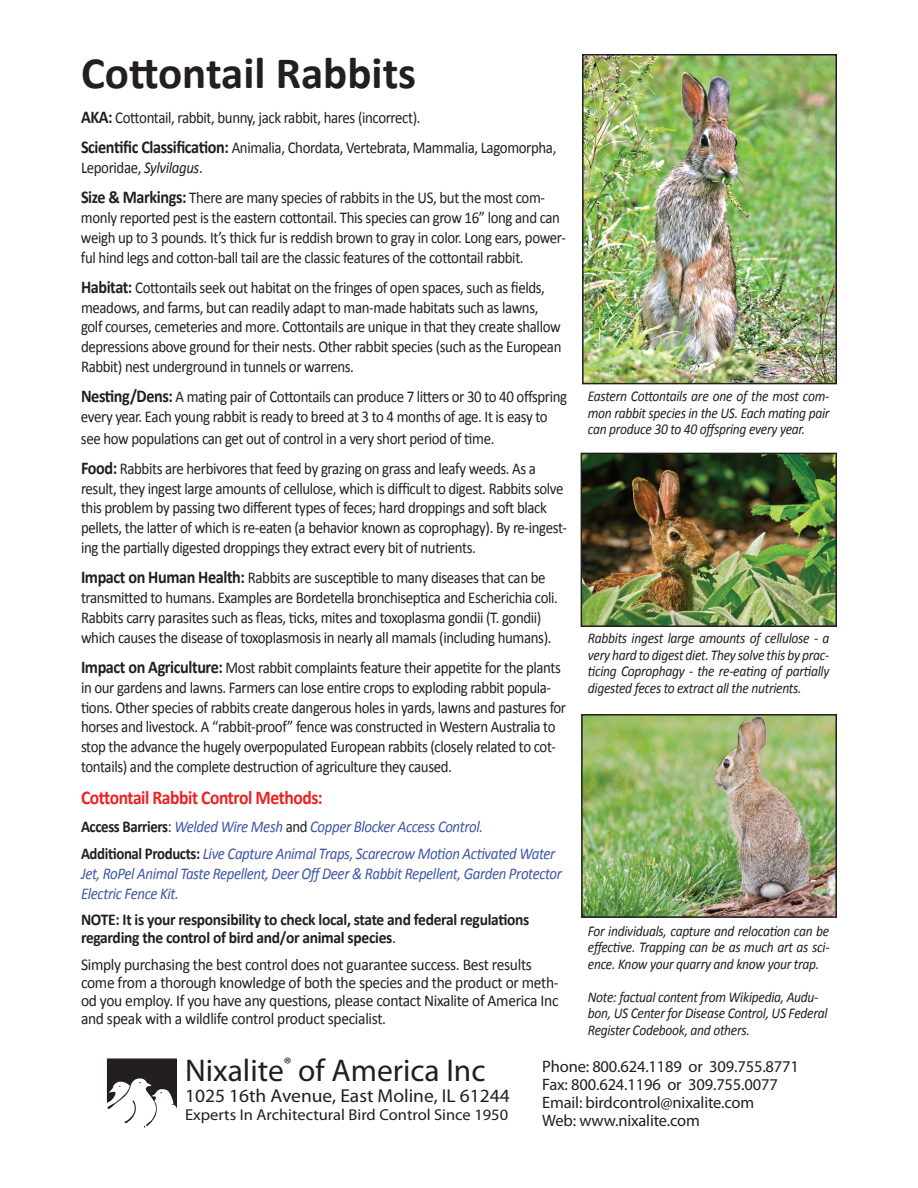
<style>
.page{position:relative;width:918px;height:1188px;background:#fff}
.page>*{position:absolute;margin:0;border:0;box-sizing:border-box;transform-origin:0 0}
.t1{font:700 45px "Calibri";color:#231f20}
.t2{font:31.5px "Myriad Pro";color:#231f20}
.t3{font:700 19.5px "Calibri";letter-spacing:-.025em;color:#ee2123;scale:.9 1}
.t4{font:18.75px "Myriad Pro";color:#231f20;scale:1.04 1}
.t5{font:16.5px/19.8px "Calibri";letter-spacing:-.025em;color:#231f20;scale:.9 1}
.t6{font:16.5px/18px "Calibri";letter-spacing:-.025em;color:#231f20;scale:.94 1}
.t7{font:italic 16.5px/26.5px "Calibri";letter-spacing:-.025em;color:#3f56a5;scale:.9 1}
.t8{font:16.5px/18px "Myriad Pro";letter-spacing:-.01em;color:#231f20}
.t9{font:700 16.5px/18px "Calibri";letter-spacing:-.02em;color:#231f20;scale:.94 1}
.t10{font:15.9px "Myriad Pro";color:#231f20;scale:1.04 1}
.t11{font:italic 15px/16.5px "Calibri";letter-spacing:-.02em;color:#231f20;text-align:justify;scale:.9 1}
.s1{font-weight:700;font-size:18px}
.s2{font-style:italic}
.s3{font-weight:700;font-style:normal;color:#231f20}
.s4{font-style:normal;color:#231f20}
.s5{font-weight:400}
</style>
<div class="page">
<svg style="left:107px;top:1058px;width:70px;height:70px"></svg>
<img style="left:585px;top:57px;width:249px;height:324px">
<div style="left:582px;top:54px;width:255px;height:330px;border:2px solid #231f20"></div>
<img style="left:584px;top:456px;width:250px;height:168px">
<div style="left:581px;top:453px;width:256px;height:174px;border:2px solid #231f20"></div>
<img style="left:584px;top:717px;width:250px;height:198px">
<div style="left:581px;top:714px;width:256px;height:204px;border:2px solid #231f20"></div>
<h1 class="t1" style="left:81px;top:44px;width:337px">Cottontail Rabbits</h1>
<p class="t5" style="left:81px;top:102px;width:530px;line-height:30.3px"><span class="s1">AKA:</span> Cottontail, rabbit, bunny, jack rabbit, hares (incorrect).<br><span class="s1">Scientific Classification:</span> Animalia, Chordata, Vertebrata, Mammalia, Lagomorpha,</p>
<p class="t5" style="left:81px;top:152px;width:517px;line-height:30.3px">Leporidae, <span class="s2">Sylvilagus</span>.<br><span class="s1">Size &amp; Markings:</span> There are many species of rabbits in the US, but the most com-</p>
<p class="t5" style="left:81px;top:208px;width:540px">monly reported pest is the eastern cottontail. This species can grow 16” long and can weigh up to 3 pounds. It’s thick fur is reddish brown to gray in color. Long ears, power&shy;ful hind legs and cotton-ball tail are the classic features of the cottontail rabbit.</p>
<p class="t5" style="left:81px;top:277px;width:535px"><span class="s1">Habitat:</span> Cottontails seek out habitat on the fringes of open spaces, such as fields, meadows, and farms, but can readily adapt to man-made habitats such as lawns, golf courses, cemeteries and more. Cottontails are unique in that they create shallow depressions above ground for their nests. Other rabbit species (such as the European Rabbit) nest underground in tunnels or warrens.</p>
<p class="t5" style="left:81px;top:387px;width:542px"><span class="s1">Nesting/Dens:</span> A mating pair of Cottontails can produce 7 litters or 30 to 40 offspring every year. Each young rabbit is ready to breed at 3 to 4 months of age. It is easy to</p>
<p class="t5" style="left:81px;top:423px;width:507px;line-height:30.3px">see how populations can get out of control in a very short period of time.<br><span class="s1">Food:</span> Rabbits are herbivores that feed by grazing on grass and leafy weeds. As a</p>
<p class="t5" style="left:81px;top:478px;width:541px">result, they ingest large amounts of cellulose, which is difficult to digest. Rabbits solve this problem by passing two different types of feces; hard droppings and soft black pellets, the latter of which is re-eaten (a behavior known as coprophagy). By re-ingest&shy;ing the partially digested droppings they extract every bit of nutrients.</p>
<p class="t5" style="left:81px;top:568px;width:531px"><span class="s1">Impact on Human Health:</span> Rabbits are susceptible to many diseases that can be transmitted to humans. Examples are Bordetella bronchiseptica and Escherichia coli.<br>Rabbits carry parasites such as fleas, ticks, mites and toxoplasma gondii (T. gondii) which causes the disease of toxoplasmosis in nearly all mamals (including humans).</p>
<p class="t5" style="left:81px;top:658px;width:541px"><span class="s1">Impact on Agriculture:</span> Most rabbit complaints feature their appetite for the plants in our gardens and lawns. Farmers can lose entire crops to exploding rabbit popula&shy;tions. Other species of rabbits create dangerous holes in yards, lawns and pastures for horses and livestock. A “rabbit-proof” fence was constructed in Western Australia to stop the advance the hugely overpopulated European rabbits (closely related to cot&shy;tontails) and the complete destruction of agriculture they caused.</p>
<p class="t3" style="left:81px;top:785px;width:270px">Cottontail Rabbit Control Methods:</p>
<p class="t7" style="left:81px;top:813px;width:528px"><span class="s3">Access Barriers</span><span class="s4">:</span> Welded Wire Mesh <span class="s4">and</span> Copper Blocker Access Control.<br><span class="s3">Additional Products:</span> Live Capture Animal Traps, Scarecrow Motion Activated Water</p>
<p class="t7" style="left:81px;top:863px;width:536px;line-height:19.8px">Jet, RoPel Animal Taste Repellent, Deer Off Deer &amp; Rabbit Repellent, Garden Protector<br>Electric Fence Kit.</p>
<p class="t9" style="left:81px;top:911px;width:479px">NOTE: It is your responsibility to check local, state and federal regulations regarding the control of bird and/or animal species<span class="s5">.</span></p>
<p class="t6" style="left:81px;top:955px;width:510px">Simply purchasing the best control does not guarantee success. Best results come from a thorough knowledge of both the species and the product or meth&shy;od you employ. If you have any questions, please contact Nixalite of America Inc and speak with a wildlife control product specialist.</p>
<h2 class="t2" style="left:185px;top:1051px;width:302px">Nixalite<sup>®</sup> of America Inc</h2>
<p class="t4" style="left:185px;top:1084px;width:314px">1025 16th Avenue, East Moline, IL 61244</p>
<p class="t10" style="left:185px;top:1105px;width:312px">Experts In Architectural Bird Control Since 1950</p>
<p class="t11" style="left:588px;top:387px;width:270px">Eastern Cottontails are one of the most com&shy;mon rabbit species in the US. Each mating pair can produce 30 to 40 offspring every year.</p>
<p class="t11" style="left:588px;top:629px;width:270px">Rabbits ingest large amounts of cellulose - a very hard to digest diet. They solve this by prac&shy;ticing Coprophagy - the re-eating of partially digested feces to extract all the nutrients.</p>
<p class="t11" style="left:588px;top:922px;width:270px">For individuals, capture and relocation can be effective. Trapping can be as much art as sci&shy;ence. Know your quarry and know your trap.</p>
<p class="t11" style="left:588px;top:988px;width:268px;text-align:left">Note: factual content from Wikipedia, Audu&shy;bon, US Center for Disease Control, US Federal<br>Register Codebook, and others.</p>
<p class="t8" style="left:542px;top:1057px;width:258px">Phone: 800.624.1189 or 309.755.8771<br>Fax: 800.624.1196 or 309.755.0077<br>Email: birdcontrol@nixalite.com<br>Web: www.nixalite.com</p>
</div>
